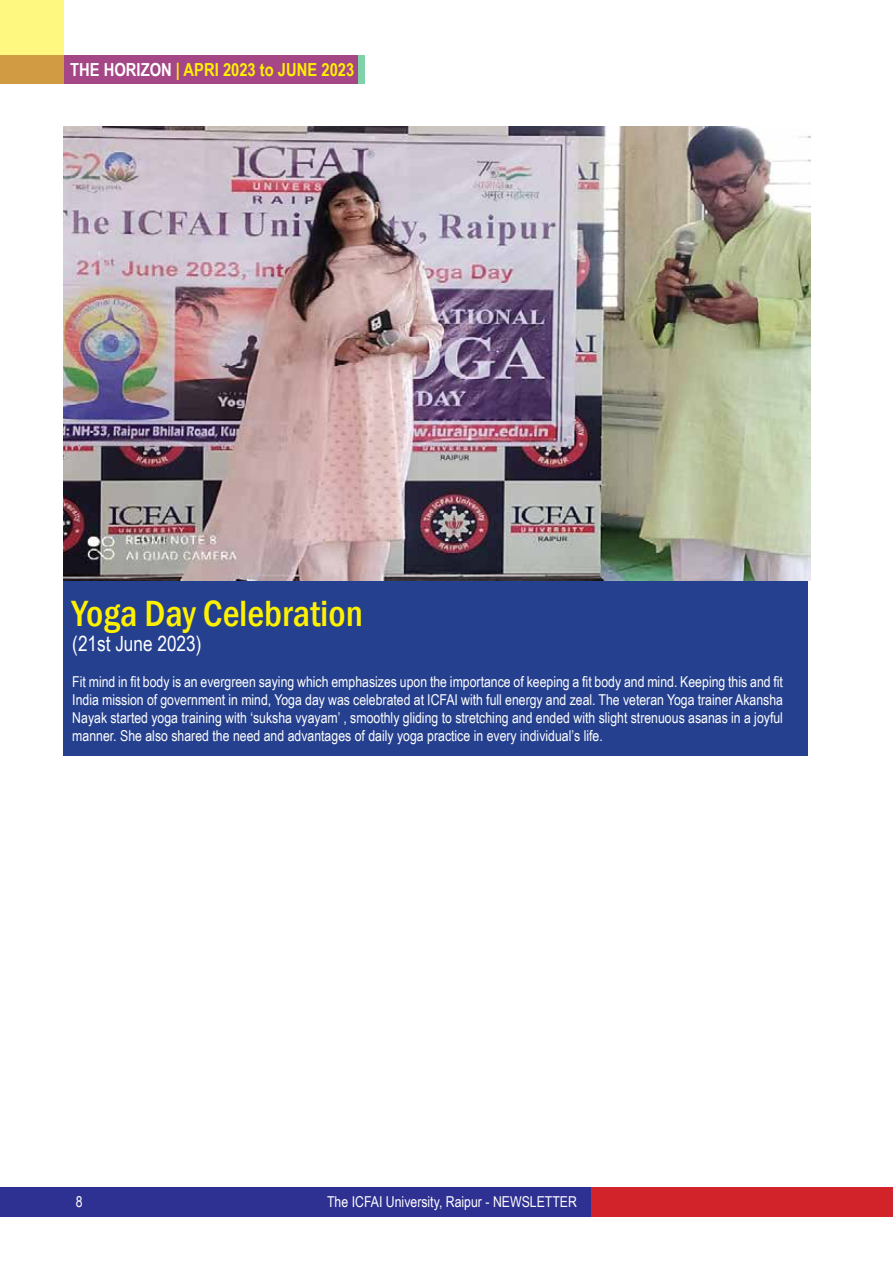
<style>
.page{position:relative;width:893px;height:1263px;background:#fff}
.page>*{position:absolute;margin:0;border:0;box-sizing:border-box;transform-origin:0 0}
.t1{font:500 condensed 37.5px "Franklin Gothic";color:#fff200}
.t2{font:21px "Arial Narrow";color:#fff}
.t3{font:700 18px "Arial Narrow";color:#fff200}
.t4{font:15px/18px "Arial Narrow";color:#fff;text-align:justify}
.s1{color:#fff}
</style>
<div class="page">
<div style="left:64px;top:576px;width:744px;height:180px;background:#25408f"></div>
<img style="left:64px;top:126px;width:746px;height:454px">
<div style="left:0;top:55px;width:357px;height:28px;background:#a54686"></div>
<svg style="left:0;top:0;width:64px;height:83px;background:#efd86b"></svg>
<div style="left:357px;top:55px;width:7px;height:28px;background:#80d2a8"></div>
<div style="left:0;top:1187px;width:591px;height:29px;background:#2e3092"></div>
<div style="left:591px;top:1187px;width:301px;height:29px;background:#d2232a"></div>
<p class="t3" style="left:70px;top:56px;width:286px"><span class="s1">THE HORIZON</span> | APRI 2023 to JUNE 2023</p>
<h1 class="t1" style="left:72px;top:589px;width:292px">Yoga Day Celebration</h1>
<h2 class="t2" style="left:72px;top:628px;width:131px">(21st June 2023)</h2>
<p class="t4" style="left:72px;top:672px;width:712px">Fit mind in fit body is an evergreen saying which emphasizes upon the importance of keeping a fit body and mind. Keeping this and fit India mission of government in mind, Yoga day was celebrated at ICFAI with full energy and zeal. The veteran Yoga trainer Akansha Nayak started yoga training with ‘suksha vyayam’ , smoothly gliding to stretching and ended with slight strenuous asanas in a joyful manner. She also shared the need and advantages of daily yoga practice in every individual’s life.</p>
<p class="t4" style="left:76px;top:1192px;width:8px">8</p>
<p class="t4" style="left:327px;top:1192px;width:251px">The ICFAI University, Raipur - NEWSLETTER</p>
</div>
